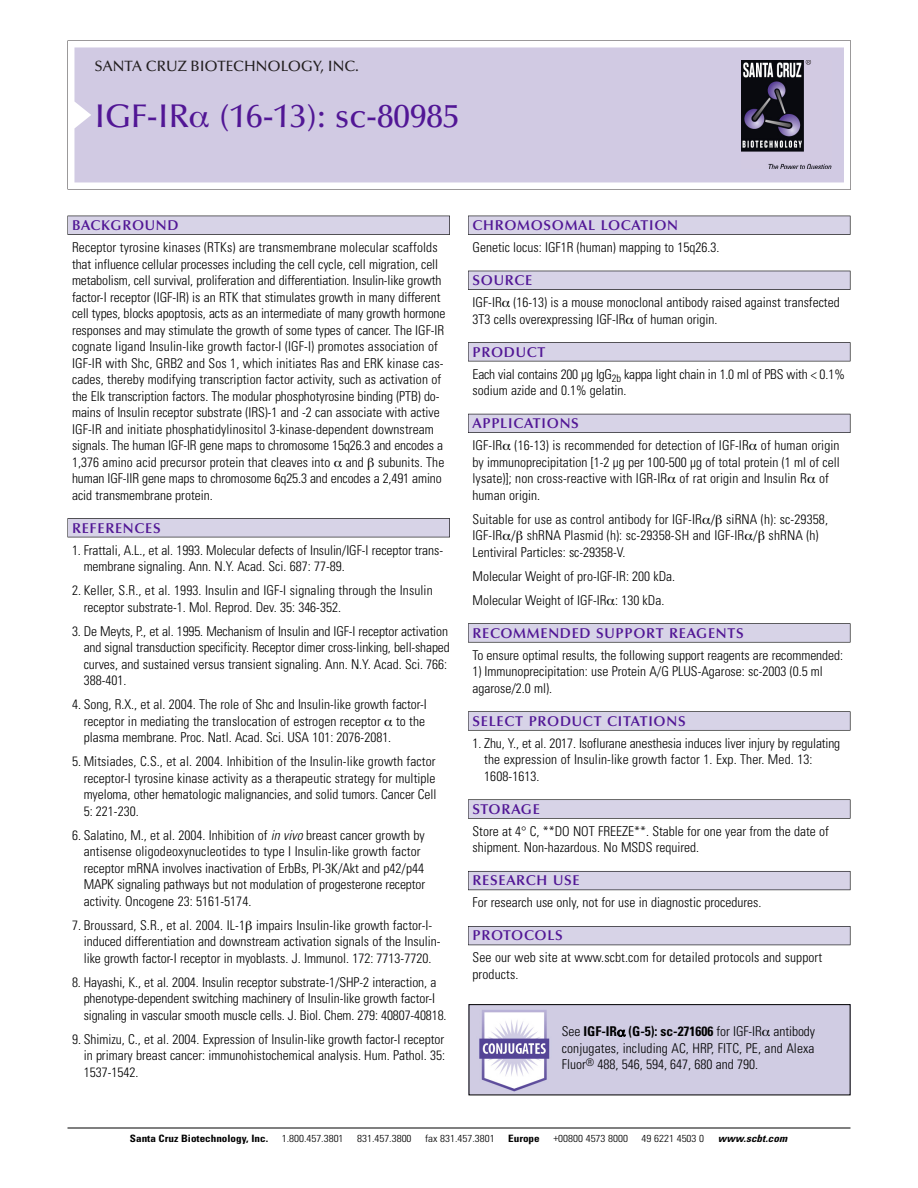
<style>
.page{position:relative;width:918px;height:1188px;background:#fff}
.page>*{position:absolute;margin:0;border:0;box-sizing:border-box;transform-origin:0 0}
.t1{font:500 33px "Optima";color:#511695}
.t2{font:500 15px "Optima";color:#231f20}
.t3{font:600 14.25px "Optima";letter-spacing:.05em;color:#511695}
.t4{font:300 condensed 13.5px/16.5px "Univers";color:#000}
.t5{font:300 condensed 10.2px "Univers";color:#000;scale:1.1 1}
.t6{font:700 condensed 10.2px "Univers";color:#000;scale:1.1 1}
.t7{font:italic 700 condensed 10.2px "Univers";letter-spacing:.005em;color:#000;scale:1.1 1}
.s1{font-style:italic}
.s2{font-weight:700}
</style>
<div class="page">
<svg style="left:68px;top:40px;width:783px;height:149px"></svg>
<div style="left:74px;top:47px;width:770px;height:135px;background:#d1cae3"></div>
<img style="left:741px;top:60px;width:90px;height:108px">
<div style="left:68px;top:216px;width:382px;height:19px;background:#525155"></div>
<div style="left:68px;top:216px;width:381px;height:18px;background:#d7d3e7"></div>
<div style="left:68px;top:518px;width:382px;height:19px;background:#525155"></div>
<div style="left:68px;top:519px;width:381px;height:18px;background:#d7d3e7"></div>
<div style="left:468px;top:216px;width:382px;height:19px;background:#525155"></div>
<div style="left:468px;top:216px;width:382px;height:18px;background:#d7d3e7"></div>
<div style="left:468px;top:271px;width:382px;height:19px;background:#515055"></div>
<div style="left:468px;top:271px;width:382px;height:18px;background:#d7d3e7"></div>
<div style="left:468px;top:342px;width:382px;height:19px;background:#545357"></div>
<div style="left:468px;top:343px;width:382px;height:18px;background:#d7d3e7"></div>
<div style="left:468px;top:414px;width:382px;height:19px;background:#54535a"></div>
<div style="left:468px;top:414px;width:382px;height:18px;background:#d7d3e7"></div>
<svg style="left:468px;top:623px;width:382px;height:20px"></svg>
<div style="left:468px;top:624px;width:382px;height:18px;background:#d7d3e7"></div>
<div style="left:468px;top:711px;width:382px;height:20px;background:#666667"></div>
<div style="left:468px;top:712px;width:382px;height:18px;background:#d7d3e7"></div>
<div style="left:468px;top:799px;width:382px;height:20px;background:#666"></div>
<div style="left:468px;top:800px;width:382px;height:18px;background:#d7d3e7"></div>
<div style="left:468px;top:871px;width:382px;height:19px;background:#5b5961"></div>
<div style="left:468px;top:872px;width:382px;height:18px;background:#d7d3e7"></div>
<div style="left:468px;top:926px;width:382px;height:19px;background:#535259"></div>
<div style="left:468px;top:927px;width:382px;height:18px;background:#d7d3e7"></div>
<hr style="left:68px;top:1128px;width:782px;height:1px;background:#000">
<img style="left:471px;top:1006px;width:377px;height:87px">
<div style="left:469px;top:1004px;width:381px;height:91px;border:1px solid #000"></div>
<svg style="left:190px;top:112px;width:19px;height:16px"></svg>
<svg style="left:618px;top:1030px;width:7px;height:6px"></svg>
<svg style="left:762px;top:1030px;width:8px;height:7px"></svg>
<p class="t2" style="left:94px;top:61px;width:266px">SANTA CRUZ BIOTECHNOLOGY, INC.</p>
<h1 class="t1" style="left:94px;top:103px;width:367px">IGF-IR (16-13): sc-80985</h1>
<p class="t3" style="left:72px;top:219px;width:108px">BACKGROUND</p>
<p class="t4" style="left:72px;top:240px;width:375px">Receptor tyrosine kinases (RTKs) are transmembrane molecular scaffolds that influence cellular processes including the cell cycle, cell migration, cell metabolism, cell survival, proliferation and differentiation. Insulin-like growth factor-I receptor (IGF-IR) is an RTK that stimulates growth in many different cell types, blocks apoptosis, acts as an intermediate of many growth hormone responses and may stimulate the growth of some types of cancer. The IGF-IR cognate ligand Insulin-like growth factor-I (IGF-I) promotes association of IGF-IR with Shc, GRB2 and Sos 1, which initiates Ras and ERK kinase cas&shy;cades, thereby modifying transcription factor activity, such as activation of the Elk transcription factors. The modular phosphotyrosine binding (PTB) do&shy;mains of Insulin receptor substrate (IRS)-1 and -2 can associate with active IGF-IR and initiate phosphatidylinositol 3-kinase-dependent downstream signals. The human IGF-IR gene maps to chromosome 15q26.3 and encodes a 1,376 amino acid precursor protein that cleaves into and subunits. The human IGF-IIR gene maps to chromosome 6q25.3 and encodes a 2,491 amino acid transmembrane protein.</p>
<p class="t3" style="left:72px;top:522px;width:90px">REFERENCES</p>
<p class="t4" style="left:84px;top:543px;width:361px;text-indent:-12px">1. Frattali, A.L., et al. 1993. Molecular defects of Insulin/IGF-I receptor trans&shy;membrane signaling. Ann. N.Y. Acad. Sci. 687: 77-89.</p>
<p class="t4" style="left:84px;top:583px;width:351px;text-indent:-12px">2. Keller, S.R., et al. 1993. Insulin and IGF-I signaling through the Insulin receptor substrate-1. Mol. Reprod. Dev. 35: 346-352.</p>
<p class="t4" style="left:84px;top:624px;width:368px;text-indent:-12px">3. De Meyts, P., et al. 1995. Mechanism of Insulin and IGF-I receptor activation and signal transduction specificity. Receptor dimer cross-linking, bell-shaped curves, and sustained versus transient signaling. Ann. N.Y. Acad. Sci. 766:<br>388-401.</p>
<p class="t4" style="left:84px;top:697px;width:345px;text-indent:-12px">4. Song, R.X., et al. 2004. The role of Shc and Insulin-like growth factor-I receptor in mediating the translocation of estrogen receptor to the plasma membrane. Proc. Natl. Acad. Sci. USA 101: 2076-2081.</p>
<p class="t4" style="left:84px;top:754px;width:354px;text-align:justify;text-indent:-12px">5. Mitsiades, C.S., et al. 2004. Inhibition of the Insulin-like growth factor receptor-I tyrosine kinase activity as a therapeutic strategy for multiple myeloma, other hematologic malignancies, and solid tumors. Cancer Cell 5: 221-230.</p>
<p class="t4" style="left:84px;top:828px;width:343px;text-indent:-12px">6. Salatino, M., et al. 2004. Inhibition of <span class="s1">in vivo</span> breast cancer growth by antisense oligodeoxynucleotides to type I Insulin-like growth factor receptor mRNA involves inactivation of ErbBs, PI-3K/Akt and p42/p44<br>MAPK signaling pathways but not modulation of progesterone receptor activity. Oncogene 23: 5161-5174.</p>
<p class="t4" style="left:84px;top:918px;width:358px;text-indent:-12px">7. Broussard, S.R., et al. 2004. IL-1 impairs Insulin-like growth factor-I&shy;induced differentiation and downstream activation signals of the Insulin&shy;like growth factor-I receptor in myoblasts. J. Immunol. 172: 7713-7720.</p>
<p class="t4" style="left:84px;top:975px;width:364px;text-indent:-12px">8. Hayashi, K., et al. 2004. Insulin receptor substrate-1/SHP-2 interaction, a phenotype-dependent switching machinery of Insulin-like growth factor-I signaling in vascular smooth muscle cells. J. Biol. Chem. 279: 40807-40818.</p>
<p class="t4" style="left:84px;top:1032px;width:363px;text-align:justify;text-indent:-12px">9. Shimizu, C., et al. 2004. Expression of Insulin-like growth factor-I receptor in primary breast cancer: immunohistochemical analysis. Hum. Pathol. 35:<br>1537-1542.</p>
<p class="t3" style="left:473px;top:219px;width:207px">CHROMOSOMAL LOCATION</p>
<p class="t4" style="left:473px;top:240px;width:248px">Genetic locus: IGF1R (human) mapping to 15q26.3.</p>
<p class="t3" style="left:473px;top:275px;width:61px">SOURCE</p>
<p class="t4" style="left:473px;top:295px;width:369px">IGF-IR (16-13) is a mouse monoclonal antibody raised against transfected<br>3T3 cells overexpressing IGF-IR of human origin.</p>
<p class="t3" style="left:473px;top:346px;width:74px">PRODUCT</p>
<p class="t4" style="left:473px;top:367px;width:374px">Each vial contains 200 µg IgG<sub>2b</sub> kappa light chain in 1.0 ml of PBS with &lt; 0.1% sodium azide and 0.1% gelatin.</p>
<p class="t3" style="left:473px;top:418px;width:108px">APPLICATIONS</p>
<p class="t4" style="left:473px;top:438px;width:369px">IGF-IR (16-13) is recommended for detection of IGF-IR of human origin by immunoprecipitation [1-2 µg per 100-500 µg of total protein (1 ml of cell lysate)]; non cross-reactive with IGR-IR of rat origin and Insulin R of human origin.</p>
<p class="t4" style="left:473px;top:512px;width:357px">Suitable for use as control antibody for IGF-IR / siRNA (h): sc-29358,<br>IGF-IR / shRNA Plasmid (h): sc-29358-SH and IGF-IR / shRNA (h)<br>Lentiviral Particles: sc-29358-V.</p>
<p class="t4" style="left:473px;top:565px;width:204px;line-height:24px">Molecular Weight of pro-IGF-IR: 200 kDa.<br>Molecular Weight of IGF-IR : 130 kDa.</p>
<p class="t3" style="left:473px;top:627px;width:273px">RECOMMENDED SUPPORT REAGENTS</p>
<p class="t4" style="left:473px;top:648px;width:372px">To ensure optimal results, the following support reagents are recommended:</p>
<p class="t4" style="left:473px;top:664px;width:352px">1) Immunoprecipitation: use Protein A/G PLUS-Agarose: sc-2003 (0.5 ml agarose/2.0 ml).</p>
<p class="t3" style="left:473px;top:715px;width:215px">SELECT PRODUCT CITATIONS</p>
<p class="t4" style="left:484px;top:736px;width:358px;text-indent:-12px">1. Zhu, Y., et al. 2017. Isoflurane anesthesia induces liver injury by regulating the expression of Insulin-like growth factor 1. Exp. Ther. Med. 13:<br>1608-1613.</p>
<p class="t3" style="left:473px;top:803px;width:69px">STORAGE</p>
<p class="t4" style="left:473px;top:824px;width:358px">Store at 4° C, **DO NOT FREEZE**. Stable for one year from the date of shipment. Non-hazardous. No MSDS required.</p>
<p class="t3" style="left:473px;top:875px;width:109px">RESEARCH USE</p>
<p class="t4" style="left:473px;top:896px;width:290px">For research use only, not for use in diagnostic procedures.</p>
<p class="t3" style="left:473px;top:930px;width:92px">PROTOCOLS</p>
<p class="t4" style="left:473px;top:951px;width:351px">See our web site at www.scbt.com for detailed protocols and support products.</p>
<p class="t4" style="left:562px;top:1025px;width:255px;text-align:justify">See <span class="s2">IGF-IR (G-5): sc-271606</span> for IGF-IR antibody conjugates, including AC, HRP, FITC, PE, and Alexa Fluor<sup>®</sup> 488, 546, 594, 647, 680 and 790.</p>
<p class="t6" style="left:130px;top:1135px;width:127px">Santa Cruz Biotechnology, Inc.</p>
<p class="t5" style="left:282px;top:1135px;width:58px">1.800.457.3801</p>
<p class="t5" style="left:357px;top:1135px;width:51px">831.457.3800</p>
<p class="t5" style="left:425px;top:1135px;width:65px">fax 831.457.3801</p>
<p class="t6" style="left:508px;top:1135px;width:30px">Europe</p>
<p class="t5" style="left:553px;top:1135px;width:69px">+00800 4573 8000</p>
<p class="t5" style="left:642px;top:1135px;width:58px">49 6221 4503 0</p>
<p class="t7" style="left:718px;top:1135px;width:64px">www.scbt.com</p>
</div>
